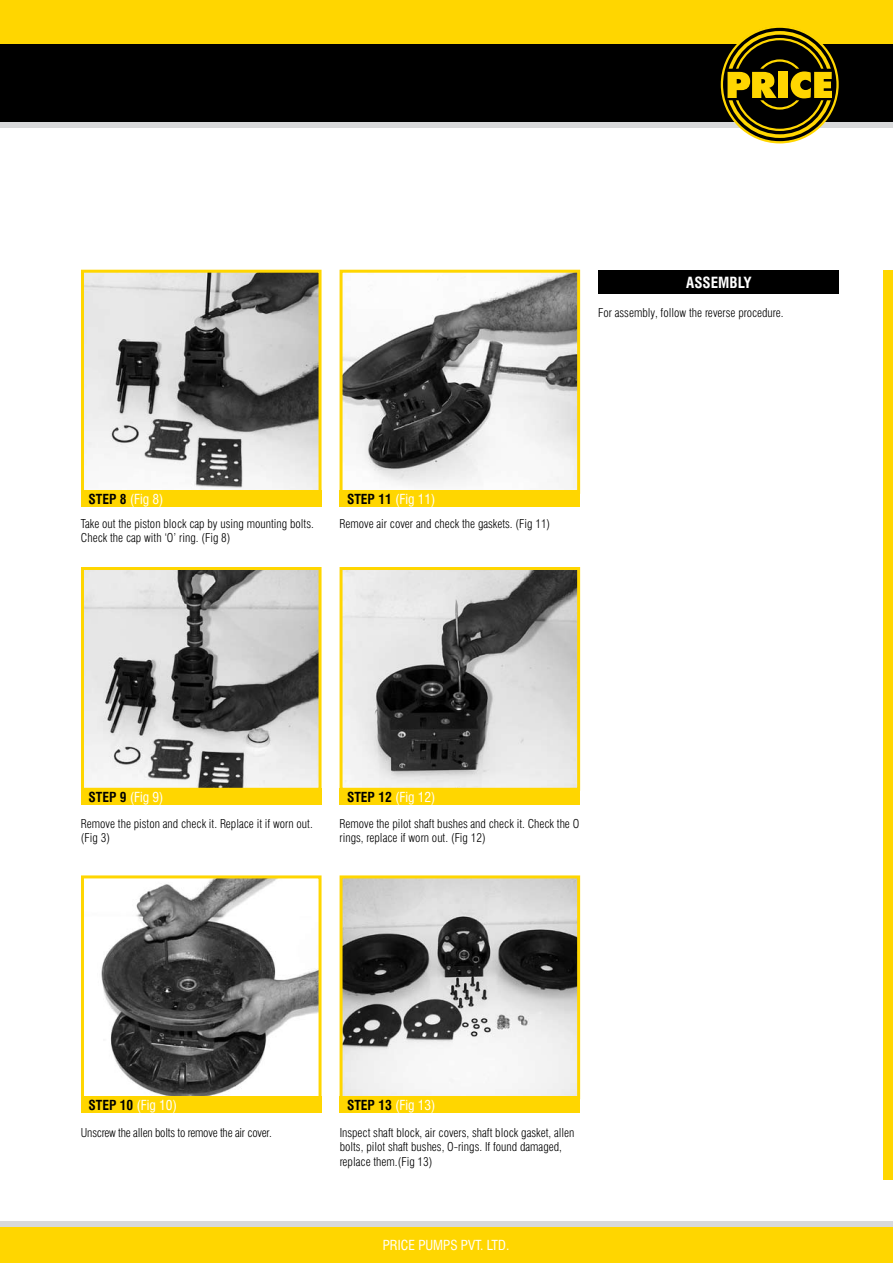
<style>
.page{position:relative;width:893px;height:1263px;background:#fff}
.page>*{position:absolute;margin:0;border:0;box-sizing:border-box;transform-origin:0 0}
.t1{font:700 condensed 15px "Swiss 721 BT";color:#fff}
.t2{font:condensed 13.5px "Swiss 721 BT";color:#fff}
.t3{font:300 condensed 12px/14.4px "Swiss 721 BT";color:#000}
.t4{font:300 condensed 12px "Swiss 721 BT";letter-spacing:-.02em;color:#000}
.s1{font-weight:700;color:#000}
</style>
<div class="page">
<img style="left:343px;top:274px;width:233px;height:216px">
<div style="left:339px;top:270px;width:241px;height:224px;border:3px solid #ffd600"></div>
<div style="left:339px;top:491px;width:241px;height:16px;background:#ffd600"></div>
<img style="left:343px;top:571px;width:233px;height:216px">
<div style="left:339px;top:567px;width:241px;height:224px;border:3px solid #ffd600"></div>
<div style="left:339px;top:788px;width:241px;height:17px;background:#ffd600"></div>
<img style="left:343px;top:879px;width:233px;height:216px">
<div style="left:339px;top:875px;width:241px;height:224px;border:3px solid #ffd600"></div>
<div style="left:339px;top:1097px;width:241px;height:16px;background:#ffd600"></div>
<img style="left:101px;top:879px;width:216px;height:216px">
<div style="left:81px;top:875px;width:240px;height:224px;border:3px solid #ffd600"></div>
<div style="left:81px;top:1097px;width:240px;height:16px;background:#ffd600"></div>
<img style="left:85px;top:274px;width:232px;height:216px">
<div style="left:81px;top:270px;width:240px;height:224px;border:3px solid #ffd600"></div>
<div style="left:81px;top:491px;width:240px;height:16px;background:#ffd600"></div>
<img style="left:85px;top:571px;width:232px;height:216px">
<div style="left:81px;top:567px;width:240px;height:224px;border:3px solid #ffd600"></div>
<div style="left:81px;top:788px;width:240px;height:17px;background:#ffd600"></div>
<div style="left:0;top:122px;width:893px;height:6px;background:#d8d9da"></div>
<div style="left:0;top:0;width:893px;height:52px;background:#ffd600"></div>
<div style="left:0;top:44px;width:893px;height:78px;background:#000"></div>
<svg style="left:721px;top:27px;width:118px;height:116px"></svg>
<div style="left:0;top:1223px;width:893px;height:40px;background:#ffd600"></div>
<div style="left:0;top:1221px;width:893px;height:6px;background:#d8d9da"></div>
<div style="left:883px;top:270px;width:10px;height:910px;background:#ffd600"></div>
<div style="left:598px;top:270px;width:241px;height:23px;background:#000"></div>
<p class="t1" style="left:686px;top:276px;width:67px">ASSEMBLY</p>
<p class="t3" style="left:598px;top:306px;width:187px">For assembly, follow the reverse procedure.</p>
<p class="t2" style="left:88px;top:494px;width:77px"><span class="s1">STEP 8</span> (Fig 8)</p>
<p class="t3" style="left:81px;top:517px;width:234px">Take out the piston block cap by using mounting bolts.<br>Check the cap with ‘O’ ring. (Fig 8)</p>
<p class="t2" style="left:347px;top:494px;width:90px"><span class="s1">STEP 11</span> (Fig 11)</p>
<p class="t3" style="left:339px;top:517px;width:212px">Remove air cover and check the gaskets. (Fig 11)</p>
<p class="t2" style="left:88px;top:791px;width:77px"><span class="s1">STEP 9</span> (Fig 9)</p>
<p class="t3" style="left:81px;top:817px;width:233px">Remove the piston and check it. Replace it if worn out. (Fig 3)</p>
<p class="t2" style="left:347px;top:791px;width:90px"><span class="s1">STEP 12</span> (Fig 12)</p>
<p class="t3" style="left:339px;top:817px;width:241px">Remove the pilot shaft bushes and check it. Check the O rings, replace if worn out. (Fig 12)</p>
<p class="t2" style="left:88px;top:1100px;width:90px"><span class="s1">STEP 10</span> (Fig 10)</p>
<p class="t2" style="left:347px;top:1100px;width:90px"><span class="s1">STEP 13</span> (Fig 13)</p>
<p class="t4" style="left:81px;top:1127px;width:192px">Unscrew the allen bolts to remove the air cover.</p>
<p class="t3" style="left:340px;top:1126px;width:236px">Inspect shaft block, air covers, shaft block gasket, allen bolts, pilot shaft bushes, O-rings. If found damaged, replace them.(Fig 13)</p>
<p class="t2" style="left:383px;top:1239px;width:128px">PRICE PUMPS PVT. LTD.</p>
</div>
